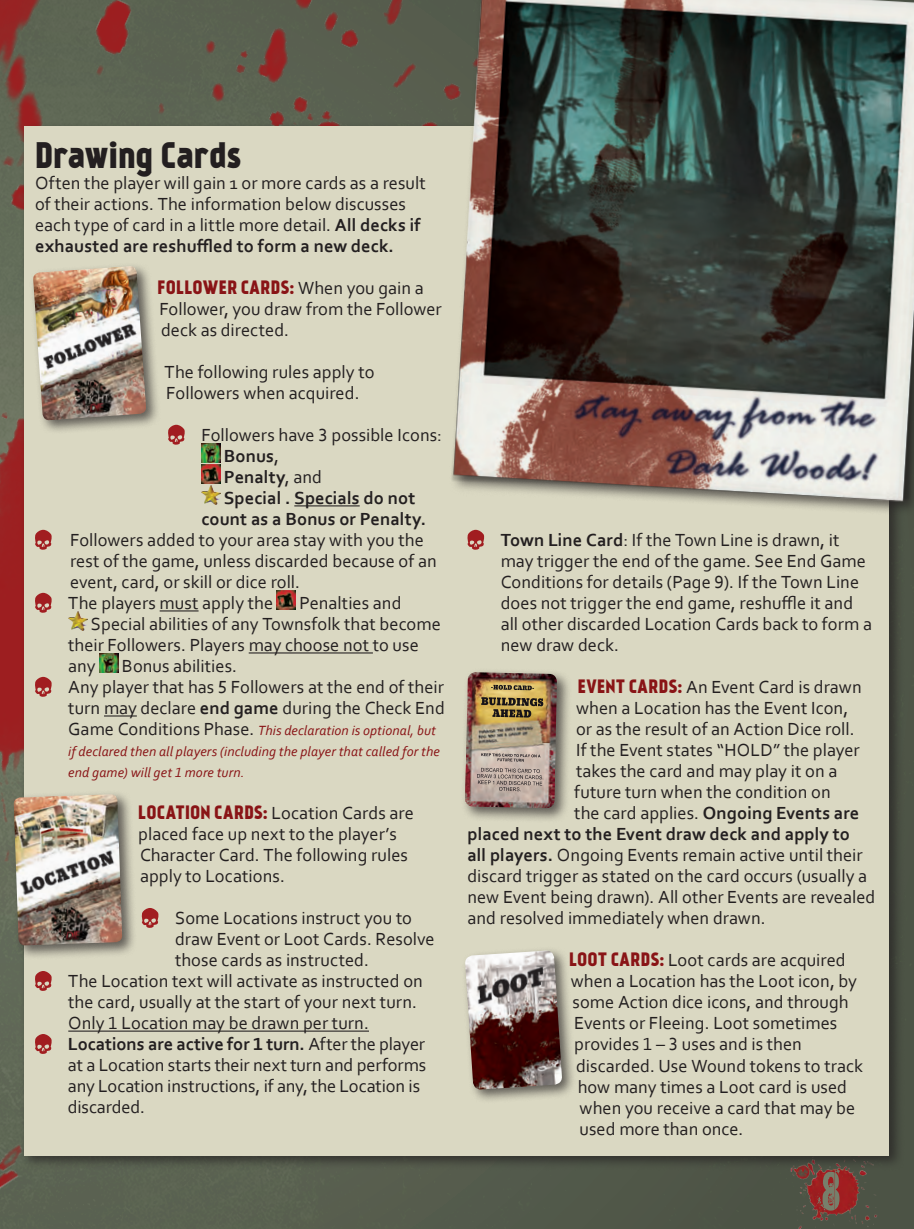
<style>
.page{position:relative;width:914px;height:1229px;background:#fff}
.page>*{position:absolute;margin:0;border:0;box-sizing:border-box;transform-origin:0 0}
.t1{font:52.5px "Downcome";color:#777f6b}
.t2{font:35px "Kankin";color:#231f20}
.t3{font:18.38px/21px "Corbel";color:#231f20}
.t4{font:700 18.38px "Corbel";letter-spacing:.005em;color:#231f20}
.t5{font:18.38px "Kankin";letter-spacing:.02em;color:#891416}
.t6{font:italic 14px/21px "Corbel";letter-spacing:.01em;color:#891416}
.s1{font-weight:700}
.s2{font-family:"Corbel";color:#231f20}
.s3{font-weight:400}
.s4{font-style:normal;font-size:18.38px;color:#231f20}
.s5{font-family:"Kankin";color:#891416}
</style>
<div class="page">
<img style="left:206px;top:861px;width:708px;height:367px">
<img style="left:0;top:861px;width:206px;height:367px">
<img style="left:0;top:0;width:914px;height:861px">
<img style="left:770px;top:1170px;width:108px;height:58px">
<div style="left:20px;top:122px;width:884px;height:1048px;background:#231f20;opacity:.67"></div>
<div style="left:24px;top:126px;width:865px;height:1029px;background:#dad8c2"></div>
<img style="left:446px;top:0;width:468px;height:525px">
<hr style="left:294px;top:505px;width:66px;height:1px;background:#231f20">
<hr style="left:160px;top:610px;width:38px;height:1px;background:#231f20">
<hr style="left:249px;top:652px;width:124px;height:1px;background:#231f20">
<hr style="left:104px;top:715px;width:33px;height:1px;background:#231f20">
<hr style="left:68px;top:1030px;width:301px;height:1px;background:#231f20">
<svg style="left:168px;top:425px;width:17px;height:20px"></svg>
<img style="left:201px;top:443px;width:19px;height:19px">
<img style="left:201px;top:464px;width:19px;height:19px">
<img style="left:201px;top:485px;width:19px;height:19px">
<svg style="left:35px;top:530px;width:17px;height:20px"></svg>
<svg style="left:35px;top:593px;width:17px;height:20px"></svg>
<img style="left:277px;top:590px;width:19px;height:19px">
<img style="left:68px;top:611px;width:19px;height:19px">
<img style="left:99px;top:653px;width:19px;height:19px">
<svg style="left:35px;top:677px;width:17px;height:20px"></svg>
<svg style="left:141px;top:908px;width:18px;height:20px"></svg>
<svg style="left:35px;top:971px;width:17px;height:20px"></svg>
<svg style="left:35px;top:1034px;width:17px;height:20px"></svg>
<svg style="left:467px;top:530px;width:18px;height:20px"></svg>
<div style="left:461px;top:946px;width:116px;height:158px;background:#231f20;opacity:.67"></div>
<img style="left:464px;top:950px;width:98px;height:140px">
<div style="left:460px;top:667px;width:111px;height:156px;background:#231f20;opacity:.67"></div>
<img style="left:465px;top:672px;width:92px;height:136px">
<img style="left:465px;top:741px;width:90px;height:64px">
<div style="left:29px;top:262px;width:132px;height:173px;background:#231f20;opacity:.67"></div>
<img style="left:33px;top:266px;width:113px;height:154px">
<div style="left:9px;top:789px;width:128px;height:171px;background:#231f20;opacity:.67"></div>
<img style="left:14px;top:794px;width:108px;height:151px">
<h2 class="t2" style="left:35px;top:134px;width:208px">Drawing Cards</h2>
<p class="t3" style="left:35px;top:172px;width:392px">Often the player will gain 1 or more cards as a result of their actions. The information below discusses each type of card in a little more detail. <span class="s1">All decks if exhausted are reshuffled to form a new deck.</span></p>
<p class="t5" style="left:158px;top:276px;width:268px">FOLLOWER CARDS: <span class="s2">When you gain a</span></p>
<p class="t3" style="left:159px;top:298px;width:284px">Follower, you draw from the Follower deck as directed.</p>
<p class="t3" style="left:164px;top:361px;width:211px">The following rules apply to<br>Followers when acquired.</p>
<p class="t3" style="left:201px;top:424px;width:242px">Followers have 3 possible Icons:</p>
<p class="t4" style="left:224px;top:445px;width:57px">Bonus<span class="s3">,</span></p>
<p class="t4" style="left:224px;top:466px;width:100px">Penalty<span class="s3">, and</span></p>
<p class="t4" style="left:224px;top:487px;width:193px">Special . Specials do not</p>
<p class="t4" style="left:201px;top:508px;width:226px">count as a Bonus or Penalty.</p>
<p class="t3" style="left:68px;top:529px;width:370px">Followers added to your area stay with you the rest of the game, unless discarded because of an event, card, or skill or dice roll.<br>The players must apply the</p>
<p class="t3" style="left:299px;top:592px;width:104px">Penalties and</p>
<p class="t3" style="left:91px;top:613px;width:351px">Special abilities of any Townsfolk that become</p>
<p class="t3" style="left:68px;top:634px;width:352px">their Followers. Players may choose not to use</p>
<p class="t3" style="left:68px;top:655px;width:29px">any</p>
<p class="t3" style="left:68px;top:655px;width:378px;text-indent:54px">Bonus abilities.<br>Any player that has 5 Followers at the end of their turn may declare <span class="s1">end game</span> during the Check End</p>
<p class="t6" style="left:68px;top:720px;width:373px"><span class="s4">Game Conditions Phase.</span> This declaration is optional, but if declared then all players (including the player that called for the end game) will get 1 more turn.</p>
<p class="t3" style="left:138px;top:802px;width:277px"><span class="s5">LOCATION CARDS:</span> Location Cards are placed face up next to the player’s<br>Character Card. The following rules apply to Locations.</p>
<p class="t3" style="left:175px;top:907px;width:238px">Some Locations instruct you to</p>
<p class="t3" style="left:175px;top:928px;width:261px">draw Event or Loot Cards. Resolve</p>
<p class="t3" style="left:175px;top:949px;width:195px">those cards as instructed.</p>
<p class="t3" style="left:68px;top:970px;width:356px">The Location text will activate as instructed on</p>
<p class="t3" style="left:68px;top:991px;width:350px">the card, usually at the start of your next turn.</p>
<p class="t3" style="left:68px;top:1012px;width:302px">Only 1 Location may be drawn per turn.</p>
<p class="t4" style="left:68px;top:1033px;width:359px">Locations are active for 1 turn. <span class="s3">After the player</span></p>
<p class="t3" style="left:68px;top:1054px;width:360px">at a Location starts their next turn and performs</p>
<p class="t3" style="left:68px;top:1075px;width:353px">any Location instructions, if any, the Location is</p>
<p class="t3" style="left:68px;top:1096px;width:79px">discarded.</p>
<p class="t3" style="left:500px;top:529px;width:373px"><span class="s1">Town Line Card</span>: If the Town Line is drawn, it may trigger the end of the game. See End Game Conditions for details (Page 9). If the Town Line does not trigger the end game, reshuffle it and all other discarded Location Cards back to form a new draw deck.</p>
<p class="t3" style="left:577px;top:676px;width:285px"><span class="s5">EVENT CARDS:</span> An Event Card is drawn</p>
<p class="t3" style="left:576px;top:697px;width:274px">when a Location has the Event Icon,</p>
<p class="t3" style="left:576px;top:718px;width:280px">or as the result of an Action Dice roll.</p>
<p class="t3" style="left:576px;top:739px;width:285px">If the Event states “HOLD” the player</p>
<p class="t3" style="left:576px;top:760px;width:263px">takes the card and may play it on a</p>
<p class="t3" style="left:574px;top:781px;width:258px">future turn when the condition on</p>
<p class="t4" style="left:574px;top:802px;width:286px"><span class="s3">the card applies.</span> Ongoing Events are</p>
<p class="t4" style="left:467px;top:823px;width:384px">placed next to the Event draw deck and apply to</p>
<p class="t3" style="left:467px;top:844px;width:396px"><span class="s1">all players.</span> Ongoing Events remain active until their</p>
<p class="t3" style="left:467px;top:865px;width:401px">discard trigger as stated on the card occurs (usually a</p>
<p class="t3" style="left:467px;top:886px;width:409px">new Event being drawn). All other Events are revealed</p>
<p class="t3" style="left:467px;top:907px;width:300px">and resolved immediately when drawn.</p>
<p class="t3" style="left:569px;top:949px;width:278px"><span class="s5">LOOT CARDS:</span> Loot cards are acquired</p>
<p class="t3" style="left:571px;top:970px;width:288px">when a Location has the Loot icon, by</p>
<p class="t3" style="left:572px;top:991px;width:278px">some Action dice icons, and through</p>
<p class="t3" style="left:574px;top:1012px;width:264px">Events or Fleeing. Loot sometimes</p>
<p class="t3" style="left:574px;top:1033px;width:229px">provides 1 – 3 uses and is then</p>
<p class="t3" style="left:576px;top:1054px;width:288px">discarded. Use Wound tokens to track</p>
<p class="t3" style="left:577px;top:1075px;width:271px">how many times a Loot card is used</p>
<p class="t3" style="left:579px;top:1096px;width:277px">when you receive a card that may be</p>
<p class="t3" style="left:579px;top:1117px;width:165px">used more than once.</p>
<h1 class="t1" style="left:819px;top:1155px;width:24px">8</h1>
</div>
